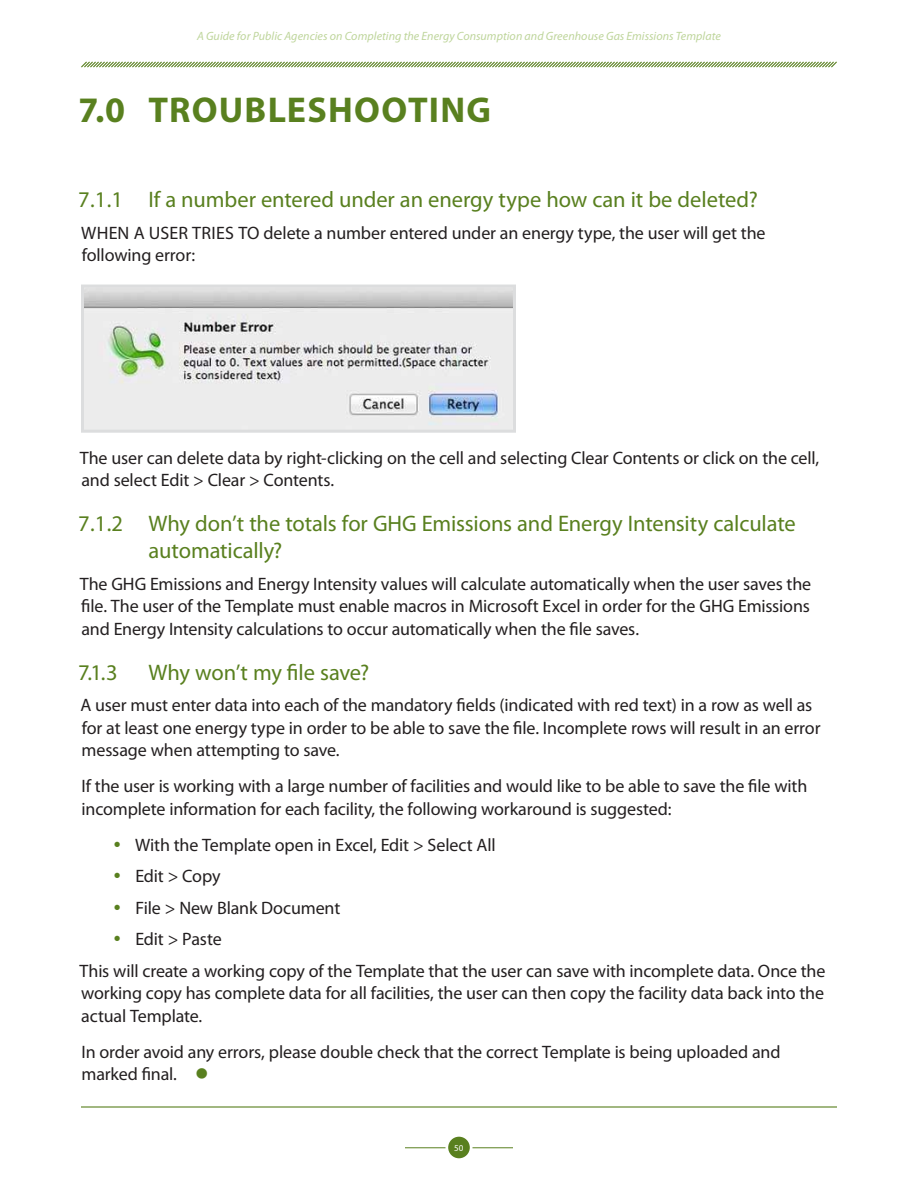
<style>
.page{position:relative;width:918px;height:1188px;background:#fff}
.page>*{position:absolute;margin:0;border:0;box-sizing:border-box;transform-origin:0 0}
.t1{font:700 36px "Myriad Pro";letter-spacing:.035em;color:#59801f}
.t2{font:22.5px/27px "Myriad Pro";letter-spacing:-.005em;color:#59801f}
.t3{font:18px/22.5px "Myriad Pro";letter-spacing:-.01em;color:#231f20}
.t4{font:italic 12px "Myriad Pro";letter-spacing:.005em;color:#bed59b}
.t5{font:9px "Myriad Pro";color:#fff}
.s1{color:#59801f}
</style>
<div class="page">
<div style="left:448px;top:1137px;width:22px;height:21px;background:#59801f;border-radius:50%"></div>
<hr style="left:405px;top:1147px;width:41px;height:1px;background:#59801f">
<hr style="left:472px;top:1147px;width:41px;height:1px;background:#59801f">
<hr style="left:81px;top:1106px;width:756px;height:2px;background:#59801f">
<svg style="left:81px;top:61px;width:756px;height:7px"></svg>
<img style="left:85px;top:289px;width:427px;height:140px">
<div style="left:81px;top:285px;width:435px;height:148px;border:3px solid #dcddde"></div>
<p class="t4" style="left:197px;top:29px;width:525px">A Guide for Public Agencies on Completing the Energy Consumption and Greenhouse Gas Emissions Template</p>
<h1 class="t1" style="left:78px;top:86px;width:411px">7.0 TROUBLESHOOTING</h1>
<p class="t2" style="left:78px;top:186px;width:681px">7.1.1 If a number entered under an energy type how can it be deleted?</p>
<p class="t3" style="left:81px;top:221px;width:686px">When a user tries to delete a number entered under an energy type, the user will get the following error:</p>
<p class="t3" style="left:80px;top:446px;width:741px">The user can delete data by right-clicking on the cell and selecting Clear Contents or click on the cell, and select Edit &gt; Clear &gt; Contents.</p>
<p class="t2" style="left:149px;top:510px;width:649px;text-indent:-70px">7.1.2 Why don’t the totals for GHG Emissions and Energy Intensity calculate automatically?</p>
<p class="t3" style="left:80px;top:572px;width:733px;text-align:justify">The GHG Emissions and Energy Intensity values will calculate automatically when the user saves the file. The user of the Template must enable macros in Microsoft Excel in order for the GHG Emissions and Energy Intensity calculations to occur automatically when the file saves.</p>
<p class="t2" style="left:78px;top:658px;width:293px">7.1.3 Why won’t my file save?</p>
<p class="t3" style="left:80px;top:693px;width:742px">A user must enter data into each of the mandatory fields (indicated with red text) in a row as well as for at least one energy type in order to be able to save the file. I ncomplete rows will result in an error message when attempting to save.</p>
<p class="t3" style="left:81px;top:774px;width:727px">If the user is working with a large number of facilities and would like to be able to save the file with incomplete information for each facility, the following workaround is suggested:</p>
<p class="t3" style="left:135px;top:833px;width:362px">With the Template open in Excel, Edit &gt; Select All</p>
<p class="t3" style="left:135px;top:864px;width:87px">Edit &gt; Copy</p>
<p class="t3" style="left:135px;top:896px;width:206px">File &gt; New Blank Document</p>
<p class="t3" style="left:135px;top:927px;width:88px">Edit &gt; Paste</p>
<p class="t3" style="left:80px;top:959px;width:747px">This will create a working copy of the Template that the user can save with incomplete data. Once the</p>
<p class="t3" style="left:81px;top:981px;width:744px">working copy has complete data for all facilities, the user can then copy the facility data back into the actual Template.</p>
<p class="t3" style="left:82px;top:1040px;width:701px">In order avoid any errors, please double check that the correct Template is being uploaded and marked final. <span class="s1">●</span></p>
<p class="t5" style="left:454px;top:1142px;width:11px">50</p>
</div>
